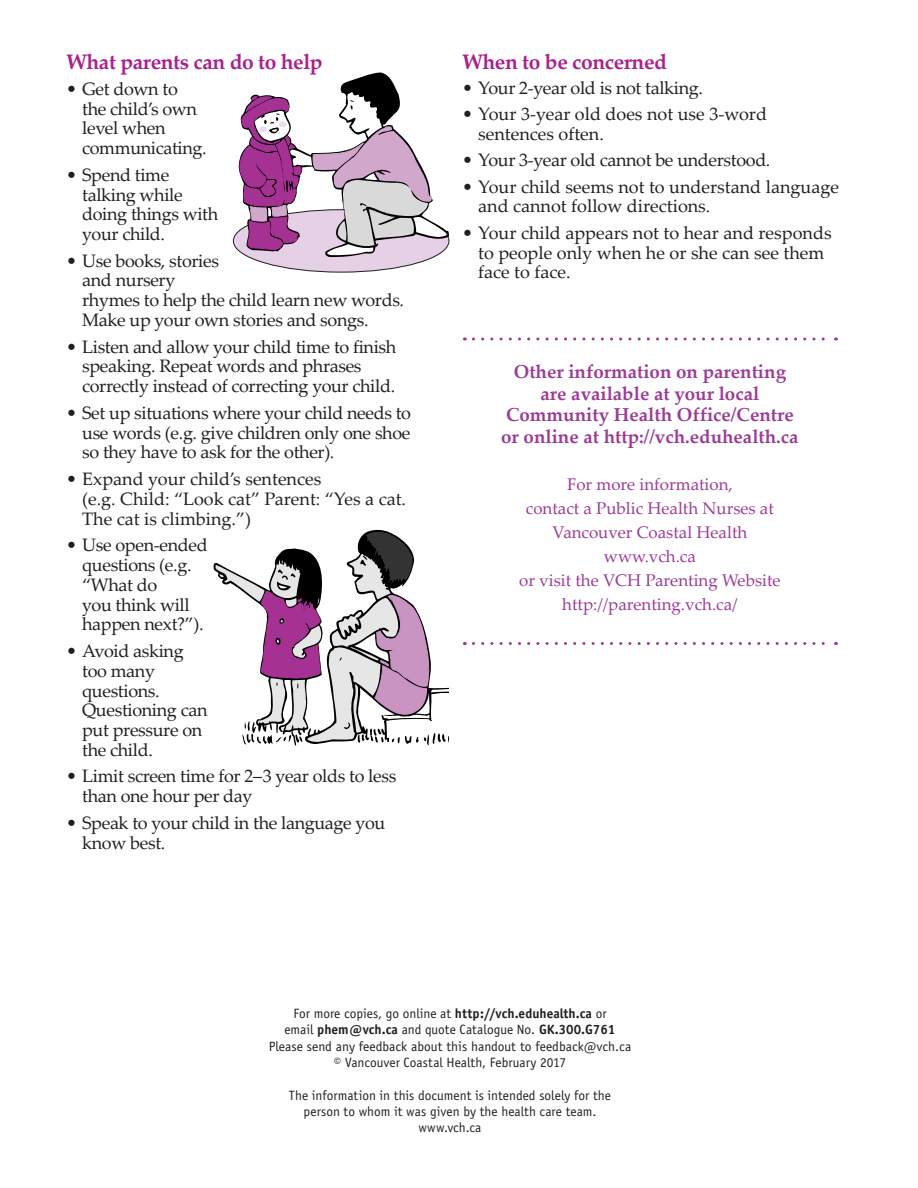
<style>
.page{position:relative;width:918px;height:1188px;background:#fff}
.page>*{position:absolute;margin:0;border:0;box-sizing:border-box;transform-origin:0 0}
.subhead{font:700 21px "Palatino Linotype";letter-spacing:-.02em;color:#a9218e}
.body_bold{font:700 21px "Palatino Linotype";letter-spacing:-.02em;color:#a9218e}
.body_bold-2{font:700 18.75px/21.8px "Palatino Linotype";color:#9c3b96;text-align:center}
.indent_body{font:18px/19.8px "Palatino Linotype";letter-spacing:-.02em;color:#231f20}
.indent_body-2{font:18px/19.8px "Palatino Linotype";color:#231f20}
.body{font:16.8px/24px "Palatino Linotype";color:#9c3b96;text-align:center}
.back_information{font:13.5px/16.2px "Officina Sans";color:#231f20;text-align:center}
.s1{font-weight:700}
</style>
<div class="page">
<svg style="left:213px;top:529px;width:236px;height:217px"></svg>
<div style="left:233px;top:210px;width:216px;height:62px;background:#e6d0e5;border-radius:50%"></div>
<svg style="left:238px;top:72px;width:211px;height:185px"></svg>
<svg style="left:473px;top:338px;width:364px;height:2px"></svg>
<svg style="left:473px;top:642px;width:364px;height:3px"></svg>
<p class="subhead" style="left:66px;top:47px;width:258px">What parents can do to help</p>
<p class="indent_body" style="left:82px;top:78px;width:126px;text-indent:-16px">• Get down to<br>the child’s own level when communicating.</p>
<p class="indent_body" style="left:82px;top:164px;width:138px;text-indent:-16px">• Spend time talking while doing things with your child.</p>
<p class="indent_body" style="left:82px;top:250px;width:323px;text-indent:-16px">• Use books, stories<br>and nursery<br>rhymes to help the child learn new words.<br>Make up your own stories and songs.</p>
<p class="indent_body" style="left:82px;top:336px;width:316px;text-indent:-16px">• Listen and allow your child time to finish speaking. Repeat words and phrases correctly instead of correcting your child.</p>
<p class="indent_body" style="left:82px;top:402px;width:330px;text-align:justify;text-indent:-16px">• Set up situations where your child needs to use words (e.g. give children only one shoe so they have to ask for the other).</p>
<p class="indent_body-2" style="left:82px;top:468px;width:325px;text-indent:-16px">• Expand your child’s sentences<br>(e.g. Child: “Look cat” Parent: “Yes a cat.<br>The cat is climbing.”)</p>
<p class="indent_body" style="left:82px;top:534px;width:127px;text-indent:-16px">• Use open-ended questions (e.g. “What do<br>you think will happen next?”).</p>
<p class="indent_body" style="left:82px;top:640px;width:127px;text-indent:-16px">• Avoid asking too many questions.<br>Questioning can put pressure on the child.</p>
<p class="indent_body" style="left:82px;top:766px;width:316px;text-indent:-16px">• Limit screen time for 2–3 year olds to less than one hour per day</p>
<p class="indent_body" style="left:82px;top:812px;width:305px;text-indent:-16px">• Speak to your child in the language you know best.</p>
<p class="body_bold" style="left:462px;top:47px;width:206px">When to be concerned</p>
<p class="indent_body" style="left:462px;top:77px;width:242px">• Your 2-year old is not talking.</p>
<p class="indent_body-2" style="left:478px;top:103px;width:290px;text-indent:-16px">• Your 3-year old does not use 3-word sentences often.</p>
<p class="indent_body" style="left:462px;top:149px;width:310px">• Your 3-year old cannot be understood.</p>
<p class="indent_body-2" style="left:478px;top:176px;width:362px;text-indent:-16px">• Your child seems not to understand language and cannot follow directions.</p>
<p class="indent_body-2" style="left:478px;top:222px;width:355px;text-indent:-16px">• Your child appears not to hear and responds to people only when he or she can see them face to face.</p>
<p class="body_bold-2" style="left:506px;top:360px;width:289px">Other information on parenting are available at your local<br>Community Health Office/Centre</p>
<p class="body_bold-2" style="left:501px;top:425px;width:299px">or online at http://vch.eduhealth.ca</p>
<p class="body" style="left:519px;top:472px;width:263px">For more information,<br>contact a Public Health Nurses at<br>Vancouver Coastal Health www.vch.ca<br>or visit the VCH Parenting Website http://parenting.vch.ca/</p>
<p class="back_information" style="left:293px;top:1005px;width:315px">For more copies, go online at <span class="s1">http://vch.eduhealth.ca</span> or</p>
<p class="back_information" style="left:284px;top:1022px;width:333px">email <span class="s1">phem@vch.ca</span> and quote Catalogue No. <span class="s1">GK.300.G761</span></p>
<p class="back_information" style="left:269px;top:1038px;width:364px">Please send any feedback about this handout to feedback@vch.ca © Vancouver Coastal Health, February 2017</p>
<p class="back_information" style="left:289px;top:1087px;width:324px">The information in this document is intended solely for the</p>
<p class="back_information" style="left:304px;top:1103px;width:294px">person to whom it was given by the health care team.</p>
<p class="back_information" style="left:419px;top:1119px;width:64px">www.vch.ca</p>
</div>
